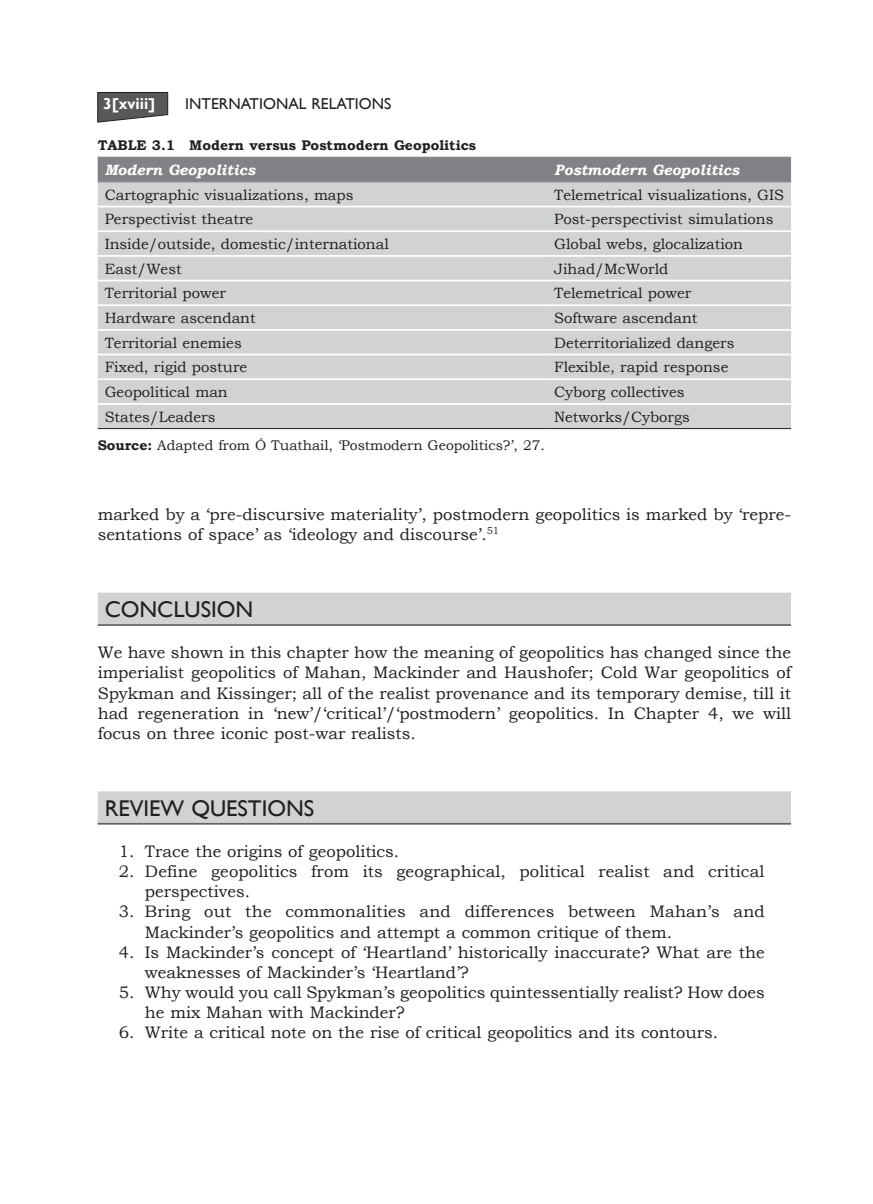
<style>
.page{position:relative;width:873px;height:1204px;background:#fff}
.page>*{position:absolute;margin:0;border:0;box-sizing:border-box;transform-origin:0 0}
.t1{font:22.75px "Gill Sans";color:#231f20}
.t2{font:16.62px/20.1px "Bookman Old Style";color:#231f20}
.t3{font:15.75px "Gill Sans";color:#231f20}
.t4{font:700 15.75px "Gill Sans";color:#fff}
.t5{font:14.88px "Bookman Old Style";color:#231f20}
.t6{font:italic 700 14.88px "Bookman Old Style";color:#fff}
.t7{font:14px "Bookman Old Style";color:#231f20}
.t8{font:700 14px "Bookman Old Style";color:#231f20}
.s1{font-weight:700}
</style>
<div class="page">
<svg style="left:98px;top:92px;width:70px;height:30px;background:#646567"></svg>
<div style="left:98px;top:592px;width:693px;height:32px;background:#d1d2d4"></div>
<hr style="left:98px;top:624px;width:693px;height:2px;background:#636366">
<div style="left:98px;top:791px;width:693px;height:31px;background:#d1d2d4"></div>
<hr style="left:98px;top:822px;width:693px;height:2px;background:#636366">
<div style="left:98px;top:158px;width:693px;height:23px;background:#808285"></div>
<div style="left:98px;top:182px;width:693px;height:246px;background:#d1d2d4"></div>
<hr style="left:98px;top:157px;width:449px;height:1px;background:#808285">
<hr style="left:547px;top:157px;width:244px;height:1px;background:#808285">
<hr style="left:98px;top:230px;width:449px;height:2px;background:#fff">
<hr style="left:547px;top:230px;width:244px;height:2px;background:#fff">
<hr style="left:98px;top:255px;width:449px;height:2px;background:#fff">
<hr style="left:547px;top:255px;width:244px;height:2px;background:#fff">
<hr style="left:98px;top:280px;width:449px;height:1px;background:#fff">
<hr style="left:547px;top:280px;width:244px;height:1px;background:#fff">
<hr style="left:98px;top:304px;width:449px;height:2px;background:#fff">
<hr style="left:547px;top:304px;width:244px;height:2px;background:#fff">
<hr style="left:98px;top:329px;width:449px;height:2px;background:#fff">
<hr style="left:547px;top:329px;width:244px;height:2px;background:#fff">
<hr style="left:98px;top:353px;width:449px;height:2px;background:#fff">
<hr style="left:547px;top:353px;width:244px;height:2px;background:#fff">
<hr style="left:98px;top:378px;width:449px;height:2px;background:#fff">
<hr style="left:547px;top:378px;width:244px;height:2px;background:#fff">
<hr style="left:98px;top:181px;width:449px;height:1px;background:#808285">
<hr style="left:547px;top:181px;width:244px;height:1px;background:#808285">
<hr style="left:98px;top:206px;width:449px;height:1px;background:#fff">
<hr style="left:547px;top:206px;width:244px;height:1px;background:#fff">
<hr style="left:98px;top:403px;width:449px;height:2px;background:#fff">
<hr style="left:547px;top:403px;width:244px;height:2px;background:#fff">
<hr style="left:98px;top:428px;width:449px;height:1px;background:#231f20">
<hr style="left:547px;top:428px;width:244px;height:1px;background:#231f20">
<p class="t4" style="left:103px;top:94px;width:54px">3[xviii]</p>
<p class="t3" style="left:185px;top:94px;width:208px">INTERNATIONAL RELATIONS</p>
<p class="t8" style="left:98px;top:135px;width:380px">TABLE 3.1 Modern versus Postmodern Geopolitics</p>
<p class="t6" style="left:105px;top:159px;width:152px">Modern Geopolitics</p>
<p class="t6" style="left:554px;top:159px;width:186px">Postmodern Geopolitics</p>
<p class="t5" style="left:105px;top:185px;width:250px">Cartographic visualizations, maps</p>
<p class="t5" style="left:554px;top:185px;width:231px">Telemetrical visualizations, GIS</p>
<p class="t5" style="left:105px;top:209px;width:150px">Perspectivist theatre</p>
<p class="t5" style="left:554px;top:209px;width:221px">Post-perspectivist simulations</p>
<p class="t5" style="left:105px;top:234px;width:285px">Inside/outside, domestic/international</p>
<p class="t5" style="left:554px;top:234px;width:190px">Global webs, glocalization</p>
<p class="t5" style="left:105px;top:259px;width:79px">East/West</p>
<p class="t5" style="left:554px;top:259px;width:116px">Jihad/McWorld</p>
<p class="t5" style="left:105px;top:283px;width:123px">Territorial power</p>
<p class="t5" style="left:554px;top:283px;width:139px">Telemetrical power</p>
<p class="t5" style="left:105px;top:308px;width:153px">Hardware ascendant</p>
<p class="t5" style="left:554px;top:308px;width:145px">Software ascendant</p>
<p class="t5" style="left:105px;top:333px;width:139px">Territorial enemies</p>
<p class="t5" style="left:554px;top:333px;width:182px">Deterritorialized dangers</p>
<p class="t5" style="left:105px;top:357px;width:144px">Fixed, rigid posture</p>
<p class="t5" style="left:554px;top:357px;width:176px">Flexible, rapid response</p>
<p class="t5" style="left:105px;top:382px;width:125px">Geopolitical man</p>
<p class="t5" style="left:554px;top:382px;width:132px">Cyborg collectives</p>
<p class="t5" style="left:105px;top:407px;width:112px">States/Leaders</p>
<p class="t5" style="left:554px;top:407px;width:137px">Networks/Cyborgs</p>
<p class="t7" style="left:98px;top:436px;width:448px"><span class="s1">Source:</span> Adapted from Ó Tuathail, ‘Postmodern Geopolitics?’, 27.</p>
<p class="t2" style="left:98px;top:504px;width:695px">marked by a ‘pre-discursive materiality’, postmodern geopolitics is marked by ‘repre&shy;sentations of space’ as ‘ideology and discourse’.<sup>51</sup></p>
<h1 class="t1" style="left:105px;top:596px;width:150px">CONCLUSION</h1>
<p class="t2" style="left:98px;top:642px;width:695px;text-align:justify">We have shown in this chapter how the meaning of geopolitics has changed since the imperialist geopolitics of Mahan, Mackinder and Haushofer; Cold War geopolitics of Spykman and Kissinger; all of the realist provenance and its temporary demise, till it had regeneration in ‘new’/‘critical’/‘postmodern’ geopolitics. In Chapter 4, we will focus on three iconic post-war realists.</p>
<h1 class="t1" style="left:105px;top:795px;width:211px">REVIEW QUESTIONS</h1>
<p class="t2" style="left:119px;top:841px;width:282px">1. Trace the origins of geopolitics.</p>
<p class="t2" style="left:145px;top:861px;width:621px;text-indent:-26px">2. Define geopolitics from its geographical, political realist and critical perspectives.</p>
<p class="t2" style="left:145px;top:901px;width:621px;text-indent:-26px">3. Bring out the commonalities and differences between Mahan’s and<br>Mackinder’s geopolitics and attempt a common critique of them.</p>
<p class="t2" style="left:145px;top:942px;width:621px;text-indent:-26px">4. Is Mackinder’s concept of ‘Heartland’ historically inaccurate? What are the weaknesses of Mackinder’s ‘Heartland’?</p>
<p class="t2" style="left:145px;top:982px;width:621px;text-indent:-26px">5. Why would you call Spykman’s geopolitics quintessentially realist? How does he mix Mahan with Mackinder?</p>
<p class="t2" style="left:119px;top:1022px;width:601px">6. Write a critical note on the rise of critical geopolitics and its contours.</p>
</div>
